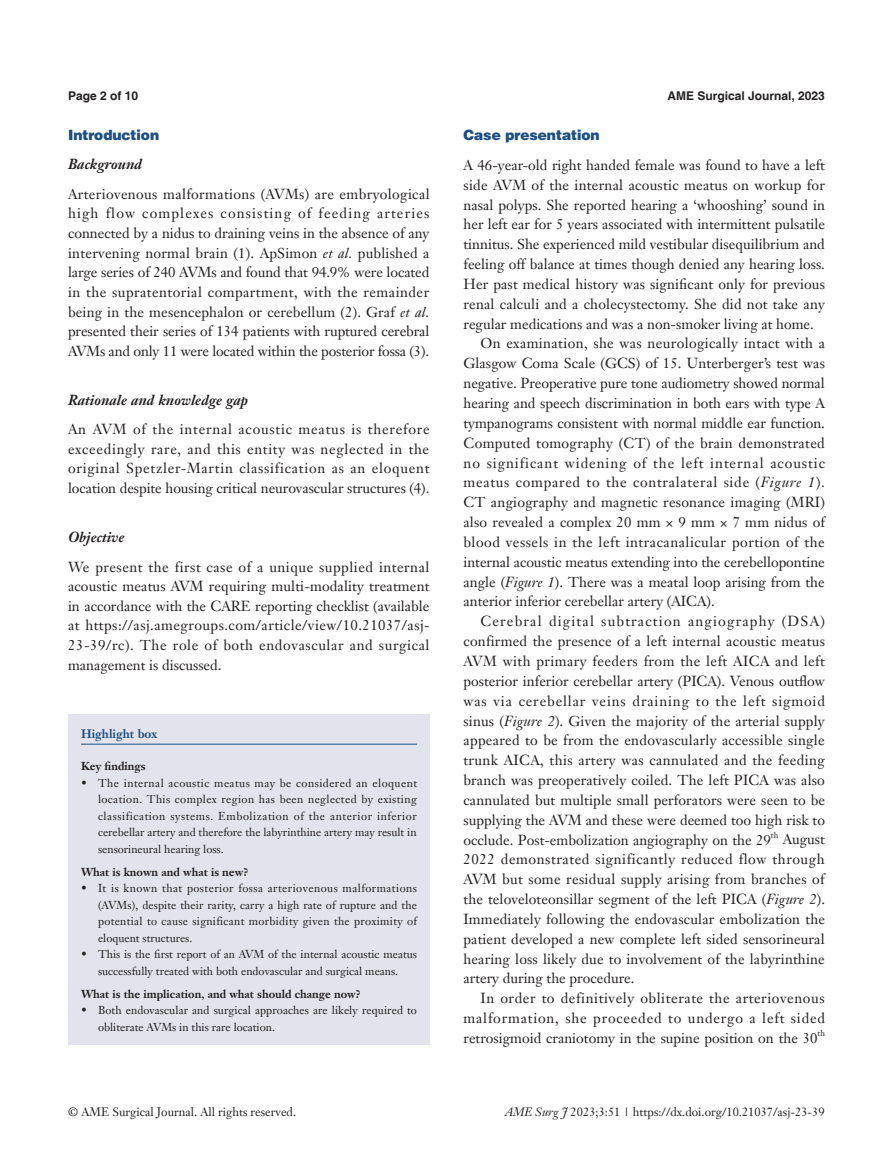
<style>
.page{position:relative;width:893px;height:1170px;background:#fff}
.page>*{position:absolute;margin:0;border:0;box-sizing:border-box;transform-origin:0 0}
.t1{font:14.25px/19.6px "Janson Text LT";letter-spacing:.005em;color:#231f20;text-align:justify}
.t2{font:14.25px "Janson Text LT";letter-spacing:.025em;color:#231f20}
.t3{font:14.25px "Janson Text LT";letter-spacing:.035em;color:#231f20}
.t4{font:14.25px "Janson Text LT";letter-spacing:.065em;color:#231f20}
.t5{font:14.25px "Janson Text LT";letter-spacing:.05em;color:#231f20}
.t6{font:14.25px "Janson Text LT";letter-spacing:.06em;color:#231f20}
.t7{font:italic 700 14.25px "Janson Text LT";color:#231f20}
.t8{font:14.25px "Janson Text LT";letter-spacing:.03em;color:#231f20}
.t9{font:14.25px "Janson Text LT";letter-spacing:.08em;color:#231f20}
.t10{font:900 14.25px "Helvetica";color:#1c5085}
.t11{font:12px "Janson Text LT";color:#231f20}
.t12{font:700 12px "Helvetica";color:#231f20}
.t13{font:700 12px "Janson Text LT";color:#1c5085}
.t14{font:11.25px/16.5px "Janson Text LT";color:#231f20;text-align:justify}
.t15{font:700 11.25px "Janson Text LT";color:#231f20}
.t16{font:8.25px "Janson Text LT";color:#231f20}
.s1{font-style:italic}
</style>
<div class="page">
<div style="left:68px;top:714px;width:362px;height:330px;background:#e2e3ec"></div>
<hr style="left:81px;top:743px;width:336px;height:1px;background:#1c5085">
<p class="t12" style="left:68px;top:88px;width:72px">Page 2 of 10</p>
<p class="t12" style="left:667px;top:88px;width:159px">AME Surgical Journal, 2023</p>
<p class="t10" style="left:68px;top:126px;width:93px">Introduction</p>
<p class="t7" style="left:68px;top:155px;width:75px">Background</p>
<p class="t1" style="left:68px;top:184px;width:363px">Arteriovenous malformations (AVMs) are embryological high flow complexes consisting of feeding arteries connected by a nidus to draining veins in the absence of any intervening normal brain (1). ApSimon <span class="s1">et al.</span> published a large series of 240 AVMs and found that 94.9% were located in the supratentorial compartment, with the remainder being in the mesencephalon or cerebellum (2). Graf <span class="s1">et al. </span>presented their series of 134 patients with ruptured cerebral AVMs and only 11 were located within the posterior fossa (3).</p>
<p class="t7" style="left:68px;top:390px;width:182px">Rationale and knowledge gap</p>
<p class="t1" style="left:68px;top:419px;width:363px">An AVM of the internal acoustic meatus is therefore exceedingly rare, and this entity was neglected in the original Spetzler-Martin classification as an eloquent location despite housing critical neurovascular structures (4).</p>
<p class="t7" style="left:68px;top:528px;width:58px">Objective</p>
<p class="t1" style="left:68px;top:556px;width:363px">We present the first case of a unique supplied internal acoustic meatus AVM requiring multi-modality treatment in accordance with the CARE reporting checklist (available at https://asj.amegroups.com/article/view/10.21037/asj-23-39/rc). The role of both endovascular and surgical management is discussed.</p>
<p class="t13" style="left:81px;top:725px;width:78px">Highlight box</p>
<p class="t15" style="left:81px;top:759px;width:66px">Key findings</p>
<p class="t14" style="left:98px;top:774px;width:321px;text-indent:-17px">• The internal acoustic meatus may be considered an eloquent location. This complex region has been neglected by existing classification systems. Embolization of the anterior inferior cerebellar artery and therefore the labyrinthine artery may result in sensorineural hearing loss.</p>
<p class="t15" style="left:81px;top:864px;width:169px">What is known and what is new?</p>
<p class="t14" style="left:98px;top:879px;width:321px;text-indent:-17px">• It is known that posterior fossa arteriovenous malformations (AVMs), despite their rarity, carry a high rate of rupture and the potential to cause significant morbidity given the proximity of eloquent structures.</p>
<p class="t14" style="left:81px;top:945px;width:337px;text-align:center">• This is the first report of an AVM of the internal acoustic meatus successfully treated with both endovascular and surgical means.</p>
<p class="t15" style="left:81px;top:986px;width:281px">What is the implication, and what should change now?</p>
<p class="t14" style="left:98px;top:1001px;width:320px;text-indent:-17px">• Both endovascular and surgical approaches are likely required to obliterate AVMs in this rare location.</p>
<p class="t10" style="left:463px;top:126px;width:138px">Case presentation</p>
<p class="t1" style="left:463px;top:155px;width:363px">A 46-year-old right handed female was found to have a left</p>
<p class="t1" style="left:463px;top:175px;width:363px">side AVM of the internal acoustic meatus on workup for</p>
<p class="t1" style="left:463px;top:195px;width:363px">nasal polyps. She reported hearing a ‘whooshing’ sound in</p>
<p class="t1" style="left:463px;top:214px;width:363px">her left ear for 5 years associated with intermittent pulsatile</p>
<p class="t1" style="left:463px;top:234px;width:363px">tinnitus. She experienced mild vestibular disequilibrium and</p>
<p class="t1" style="left:463px;top:254px;width:363px">feeling off balance at times though denied any hearing loss.</p>
<p class="t1" style="left:463px;top:274px;width:363px">Her past medical history was significant only for previous</p>
<p class="t1" style="left:463px;top:294px;width:363px">renal calculi and a cholecystectomy. She did not take any</p>
<p class="t1" style="left:463px;top:314px;width:352px">regular medications and was a non-smoker living at home.</p>
<p class="t2" style="left:480px;top:334px;width:346px">On examination, she was neurologically intact with a</p>
<p class="t1" style="left:463px;top:353px;width:363px">Glasgow Coma Scale (GCS) of 15. Unterberger’s test was</p>
<p class="t1" style="left:463px;top:373px;width:363px">negative. Preoperative pure tone audiometry showed normal</p>
<p class="t1" style="left:463px;top:393px;width:363px">hearing and speech discrimination in both ears with type A</p>
<p class="t1" style="left:463px;top:413px;width:363px">tympanograms consistent with normal middle ear function.</p>
<p class="t2" style="left:463px;top:433px;width:363px">Computed tomography (CT) of the brain demonstrated</p>
<p class="t4" style="left:463px;top:453px;width:363px">no significant widening of the left internal acoustic</p>
<p class="t5" style="left:463px;top:473px;width:363px">meatus compared to the contralateral side (<span class="s1">Figure 1</span>).</p>
<p class="t1" style="left:463px;top:492px;width:363px">CT angiography and magnetic resonance imaging (MRI)</p>
<p class="t1" style="left:463px;top:512px;width:363px">also revealed a complex 20 mm × 9 mm × 7 mm nidus of</p>
<p class="t3" style="left:463px;top:533px;width:363px">blood vessels in the left intracanalicular portion of the</p>
<p class="t1" style="left:463px;top:552px;width:363px">internal acoustic meatus extending into the cerebellopontine</p>
<p class="t1" style="left:463px;top:571px;width:363px">angle (<span class="s1">Figure 1</span>). There was a meatal loop arising from the</p>
<p class="t1" style="left:463px;top:591px;width:253px">anterior inferior cerebellar artery (AICA).</p>
<p class="t9" style="left:480px;top:612px;width:346px">Cerebral digital subtraction angiography (DSA)</p>
<p class="t1" style="left:463px;top:631px;width:363px">confirmed the presence of a left internal acoustic meatus</p>
<p class="t8" style="left:463px;top:652px;width:363px">AVM with primary feeders from the left AICA and left</p>
<p class="t1" style="left:463px;top:671px;width:363px">posterior inferior cerebellar artery (PICA). Venous outflow</p>
<p class="t6" style="left:463px;top:691px;width:363px">was via cerebellar veins draining to the left sigmoid</p>
<p class="t1" style="left:463px;top:710px;width:363px">sinus (<span class="s1">Figure 2</span>). Given the majority of the arterial supply</p>
<p class="t1" style="left:463px;top:730px;width:363px">appeared to be from the endovascularly accessible single</p>
<p class="t2" style="left:463px;top:751px;width:363px">trunk AICA, this artery was cannulated and the feeding</p>
<p class="t1" style="left:463px;top:770px;width:363px">branch was preoperatively coiled. The left PICA was also</p>
<p class="t1" style="left:463px;top:790px;width:363px">cannulated but multiple small perforators were seen to be</p>
<p class="t1" style="left:463px;top:809px;width:363px">supplying the AVM and these were deemed too high risk to</p>
<p class="t1" style="left:463px;top:829px;width:309px">occlude. Post-embolization angiography on the 29</p>
<p class="t16" style="left:771px;top:829px;width:9px">th</p>
<p class="t1" style="left:463px;top:829px;width:363px;text-indent:319px">August 2022 demonstrated significantly reduced flow through AVM but some residual supply arising from branches of the teloveloteonsillar segment of the left PICA (<span class="s1">Figure 2</span>).<br>Immediately following the endovascular embolization the patient developed a new complete left sided sensorineural hearing loss likely due to involvement of the labyrinthine artery during the procedure.</p>
<p class="t1" style="left:463px;top:988px;width:363px;text-indent:17px">In order to definitively obliterate the arteriovenous malformation, she proceeded to undergo a left sided retrosigmoid craniotomy in the supine position on the 30</p>
<p class="t16" style="left:817px;top:1027px;width:9px">th</p>
<p class="t11" style="left:68px;top:1104px;width:229px">© AME Surgical Journal. All rights reserved.</p>
<p class="t11" style="left:505px;top:1104px;width:321px"><span class="s1">AME Surg J</span> 2023;3:51 | https://dx.doi.org/10.21037/asj-23-39</p>
</div>
